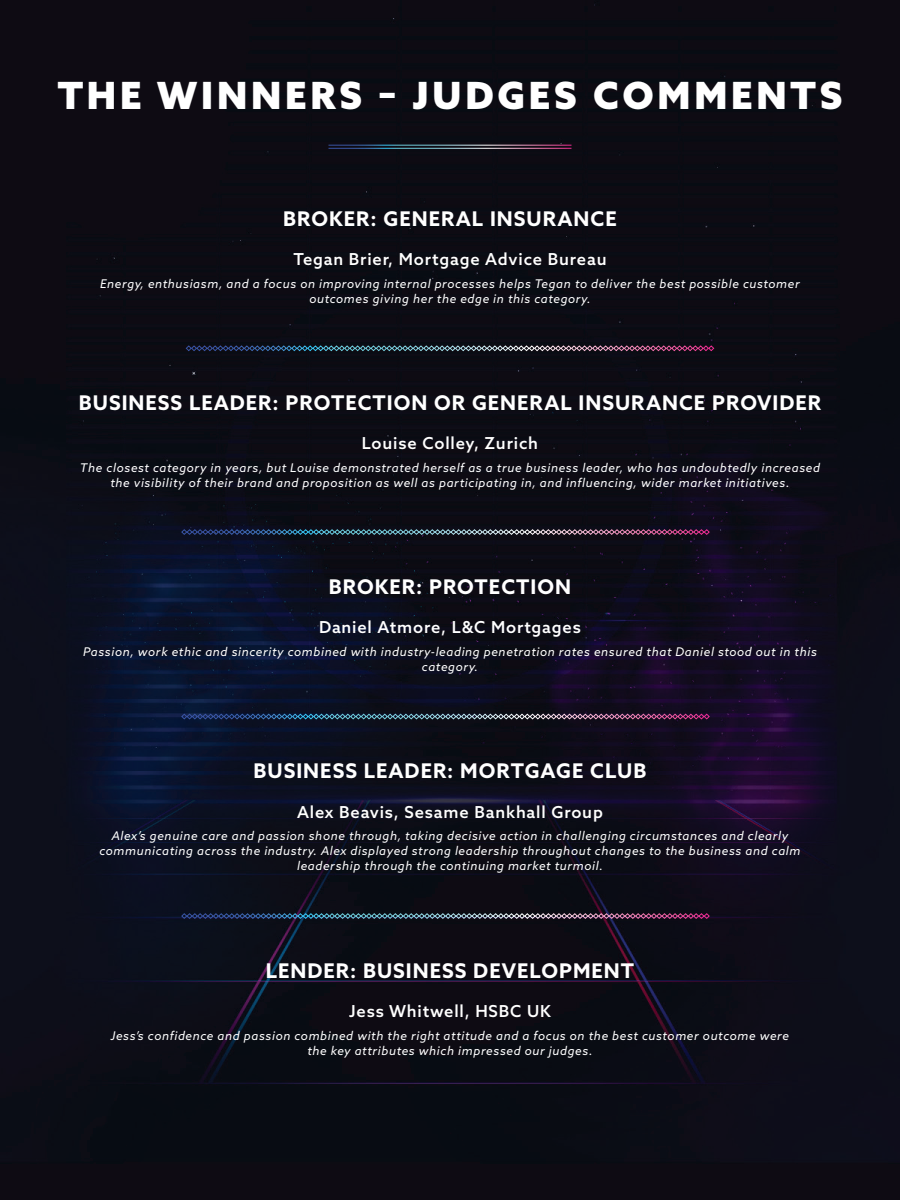
<style>
.page{position:relative;width:900px;height:1200px;background:#fff}
.page>*{position:absolute;margin:0;border:0;box-sizing:border-box;transform-origin:0 0}
.t1{font:900 37.5px "Azo Sans";letter-spacing:.1em;color:#fff}
.t2{font:700 20.25px "Azo Sans";letter-spacing:.05em;color:#fff}
.t3{font:500 16.5px "Azo Sans";letter-spacing:.05em;color:#fff}
.t4{font:italic 12px/15px "Azo Sans";letter-spacing:.05em;color:#fff;text-align:center}
</style>
<div class="page">
<img style="left:0;top:0;width:900px;height:1200px">
<hr style="left:328px;top:145px;width:244px;height:1px;background:#fff">
<hr style="left:328px;top:148px;width:244px;height:1px;background:#fff">
<img style="left:186px;top:345px;width:528px;height:6px">
<img style="left:181px;top:529px;width:529px;height:6px">
<img style="left:181px;top:714px;width:529px;height:6px">
<img style="left:181px;top:913px;width:529px;height:6px">
<h1 class="t1" style="left:58px;top:70px;width:786px">THE WINNERS – JUDGES COMMENTS</h1>
<h2 class="t2" style="left:283px;top:205px;width:335px">BROKER: GENERAL INSURANCE</h2>
<h3 class="t3" style="left:293px;top:249px;width:315px">Tegan Brier, Mortgage Advice Bureau</h3>
<p class="t4" style="left:100px;top:276px;width:701px">Energy, enthusiasm, and a focus on improving internal processes helps Tegan to deliver the best possible customer outcomes giving her the edge in this category.</p>
<h2 class="t2" style="left:79px;top:389px;width:744px">BUSINESS LEADER: PROTECTION OR GENERAL INSURANCE PROVIDER</h2>
<h3 class="t3" style="left:362px;top:432px;width:178px">Louise Colley, Zurich</h3>
<p class="t4" style="left:80px;top:460px;width:742px">The closest category in years, but Louise demonstrated herself as a true business leader, who has undoubtedly increased the visibility of their brand and proposition as well as participating in, and influencing, wider market initiatives.</p>
<h2 class="t2" style="left:329px;top:574px;width:244px">BROKER: PROTECTION</h2>
<h3 class="t3" style="left:319px;top:617px;width:263px">Daniel Atmore, L&amp;C Mortgages</h3>
<p class="t4" style="left:83px;top:644px;width:735px">Passion, work ethic and sincerity combined with industry-leading penetration rates ensured that Daniel stood out in this category.</p>
<h2 class="t2" style="left:254px;top:758px;width:394px">BUSINESS LEADER: MORTGAGE CLUB</h2>
<h3 class="t3" style="left:297px;top:801px;width:307px">Alex Beavis, Sesame Bankhall Group</h3>
<p class="t4" style="left:99px;top:828px;width:703px">Alex’s genuine care and passion shone through, taking decisive action in challenging circumstances and clearly communicating across the industry. Alex displayed strong leadership throughout changes to the business and calm leadership through the continuing market turmoil.</p>
<h2 class="t2" style="left:266px;top:957px;width:370px">LENDER: BUSINESS DEVELOPMENT</h2>
<h3 class="t3" style="left:349px;top:1000px;width:203px">Jess Whitwell, HSBC UK</h3>
<p class="t4" style="left:111px;top:1028px;width:680px">Jess’s confidence and passion combined with the right attitude and a focus on the best customer outcome were the key attributes which impressed our judges.</p>
</div>
